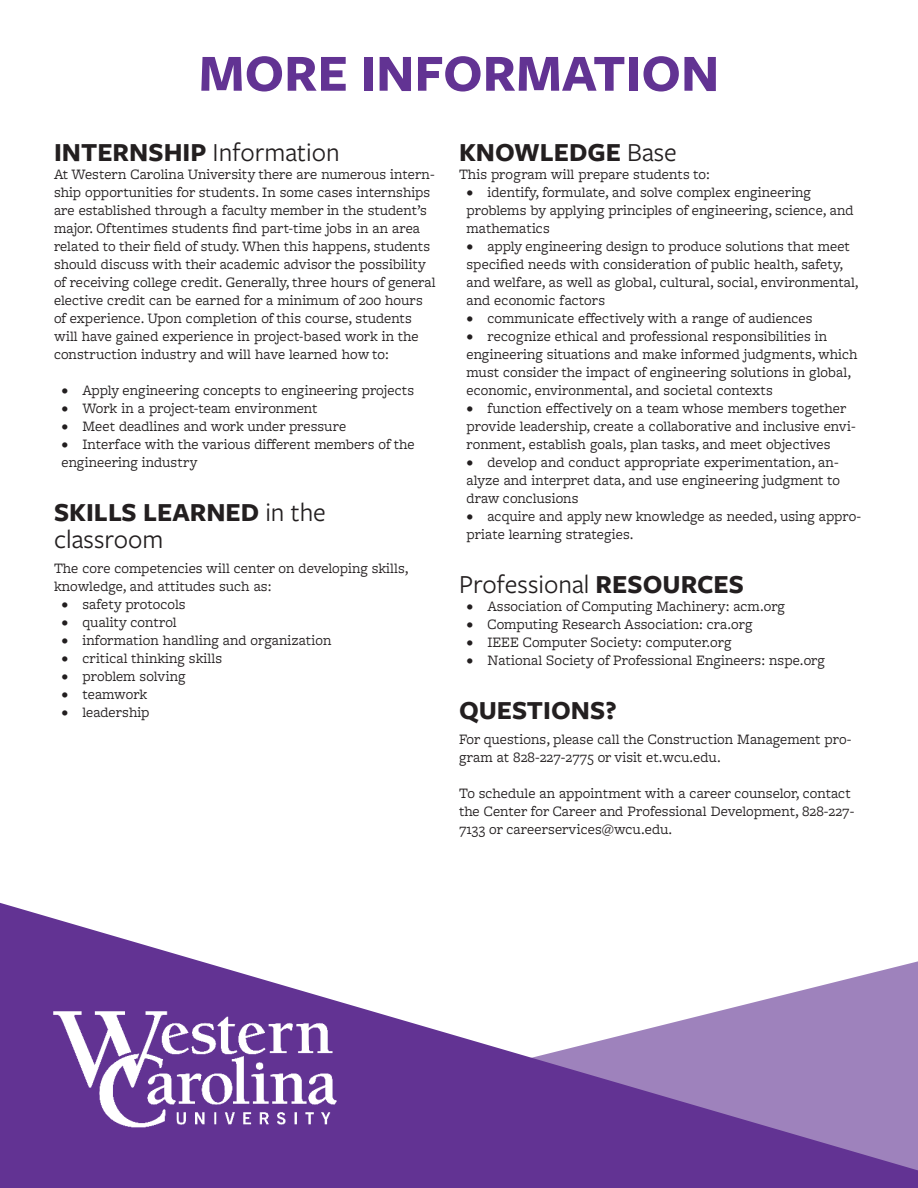
<style>
.page{position:relative;width:918px;height:1188px;background:#fff}
.page>*{position:absolute;margin:0;border:0;box-sizing:border-box;transform-origin:0 0}
.t1{font:700 54px "Freight Sans Pro";color:#623393}
.t2{font:27px/27px "Freight Sans Pro";color:#231f20}
.t3{font:700 27px "Freight Sans Pro";color:#231f20}
.t4{font:15px/18px "Freight Macro Pro";color:#231f20}
.s1{font-weight:700}
.s2{font-weight:400}
</style>
<div class="page">
<svg style="left:0;top:903px;width:918px;height:285px"></svg>
<img style="left:47px;top:1005px;width:297px;height:129px">
<h1 class="t1" style="left:199px;top:36px;width:522px">MORE INFORMATION</h1>
<h2 class="t2" style="left:54px;top:137px;width:287px"><span class="s1">INTERNSHIP</span> Information</h2>
<p class="t4" style="left:54px;top:164px;width:383px">At Western Carolina University there are numerous intern&shy;ship opportunities for students. In some cases internships are established through a faculty member in the student’s major. Oftentimes students find part-time jobs in an area related to their field of study. When this happens, students should discuss with their academic advisor the possibility of receiving college credit. Generally, three hours of general elective credit can be earned for a minimum of 200 hours of experience. Upon completion of this course, students will have gained experience in project-based work in the construction industry and will have learned how to:</p>
<p class="t4" style="left:62px;top:380px;width:354px">• Apply engineering concepts to engineering projects</p>
<p class="t4" style="left:62px;top:398px;width:258px">• Work in a project-team environment</p>
<p class="t4" style="left:62px;top:416px;width:286px">• Meet deadlines and work under pressure</p>
<p class="t4" style="left:62px;top:434px;width:355px">• Interface with the various different members of the engineering industry</p>
<h2 class="t2" style="left:54px;top:497px;width:273px"><span class="s1">SKILLS LEARNED</span> in the classroom</h2>
<p class="t4" style="left:54px;top:559px;width:356px">The core competencies will center on developing skills, knowledge, and attitudes such as:</p>
<p class="t4" style="left:62px;top:595px;width:126px">• safety protocols</p>
<p class="t4" style="left:62px;top:613px;width:117px">• quality control</p>
<p class="t4" style="left:62px;top:631px;width:272px">• information handling and organization</p>
<p class="t4" style="left:62px;top:649px;width:162px">• critical thinking skills</p>
<p class="t4" style="left:62px;top:667px;width:125px">• problem solving</p>
<p class="t4" style="left:62px;top:685px;width:87px">• teamwork</p>
<p class="t4" style="left:62px;top:703px;width:89px">• leadership</p>
<h2 class="t3" style="left:459px;top:133px;width:219px">KNOWLEDGE <span class="s2">Base</span></h2>
<p class="t4" style="left:459px;top:164px;width:252px">This program will prepare students to:</p>
<p class="t4" style="left:466px;top:182px;width:389px">• identify, formulate, and solve complex engineering problems by applying principles of engineering, science, and mathematics</p>
<p class="t4" style="left:466px;top:236px;width:394px">• apply engineering design to produce solutions that meet specified needs with consideration of public health, safety, and welfare, as well as global, cultural, social, environmental, and economic factors</p>
<p class="t4" style="left:466px;top:308px;width:347px">• communicate effectively with a range of audiences</p>
<p class="t4" style="left:466px;top:326px;width:393px">• recognize ethical and professional responsibilities in engineering situations and make informed judgments, which must consider the impact of engineering solutions in global, economic, environmental, and societal contexts</p>
<p class="t4" style="left:466px;top:398px;width:391px">• function effectively on a team whose members together provide leadership, create a collaborative and inclusive envi&shy;ronment, establish goals, plan tasks, and meet objectives</p>
<p class="t4" style="left:466px;top:452px;width:375px;text-align:justify">• develop and conduct appropriate experimentation, an&shy;alyze and interpret data, and use engineering judgment to draw conclusions</p>
<p class="t4" style="left:466px;top:506px;width:396px">• acquire and apply new knowledge as needed, using appro&shy;priate learning strategies.</p>
<h2 class="t2" style="left:459px;top:569px;width:287px">Professional <span class="s1">RESOURCES</span></h2>
<p class="t4" style="left:466px;top:596px;width:320px">• Association of Computing Machinery: acm.org</p>
<p class="t4" style="left:466px;top:614px;width:288px">• Computing Research Association: cra.org</p>
<p class="t4" style="left:466px;top:632px;width:267px">• IEEE Computer Society: computer.org</p>
<p class="t4" style="left:466px;top:650px;width:360px">• National Society of Professional Engineers: nspe.org</p>
<h2 class="t3" style="left:459px;top:691px;width:159px">QUESTIONS?</h2>
<p class="t4" style="left:459px;top:730px;width:394px">For questions, please call the Construction Management pro&shy;gram at 828-227-2775 or visit et.wcu.edu.</p>
<p class="t4" style="left:459px;top:784px;width:397px">To schedule an appointment with a career counselor, contact the Center for Career and Professional Development, 828-227-<br>7133 or careerservices@wcu.edu.</p>
</div>
